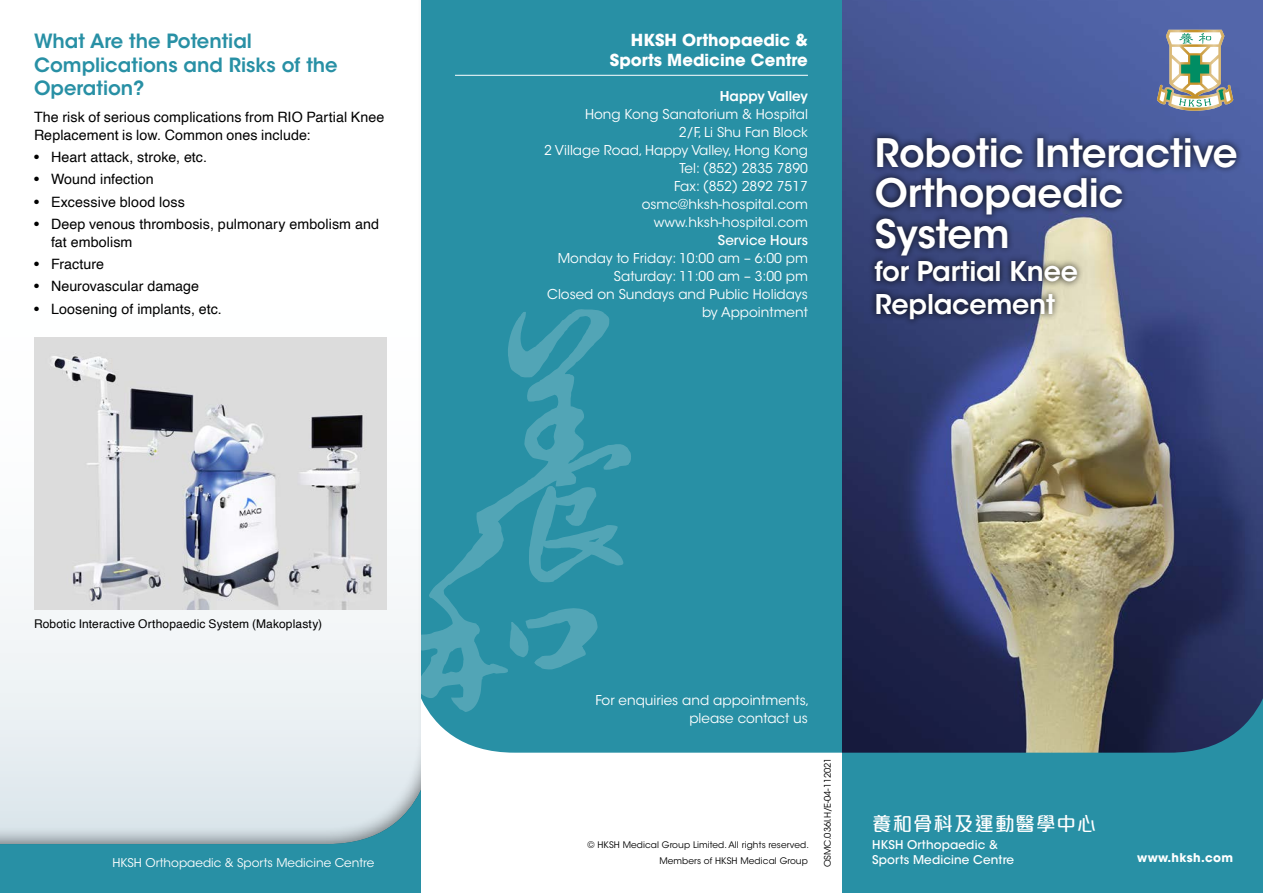
<style>
.page{position:relative;width:1263px;height:893px;background:#fff}
.page>*{position:absolute;margin:0;border:0;box-sizing:border-box;transform-origin:0 0}
.t1{font:600 39px/40.5px "ITC Avant Garde Std";letter-spacing:-.01em;color:#fff}
.t2{font:600 27px/33px "ITC Avant Garde Std";letter-spacing:-.01em;color:#fff}
.t3{font:600 19.5px/23.4px "ITC Avant Garde Std";color:#2890a5}
.t4{font:500 19.5px "M Elle HK";letter-spacing:.05em;color:#fff}
.t5{font:700 16.5px/19.8px "ITC Avant Garde Std";color:#fff;text-align:right}
.t6{font:14.25px/18px "Helvetica";letter-spacing:.005em;color:#000}
.t7{font:13.5px/18px "ITC Avant Garde Std";color:#fff;text-align:right}
.t8{font:500 13.5px "ITC Avant Garde Std";color:#fff}
.t9{font:600 13.5px "ITC Avant Garde Std";color:#fff}
.t10{font:12px "Helvetica";letter-spacing:.015em;color:#000}
.t11{font:12px "ITC Avant Garde Std";color:#fff}
.t12{font:500 12px "ITC Avant Garde Std";letter-spacing:.01em;color:#fff}
.t13{font:700 12px "ITC Avant Garde Std";letter-spacing:.025em;color:#fff}
.t14{font:9px "ITC Avant Garde Std";letter-spacing:.01em;color:#000}
.t15{font:9px "ITC Avant Garde Std";letter-spacing:-.02em;color:#000}
.s1{font-family:"Helvetica LT Std"}
</style>
<div class="page">
<div style="left:0;top:0;width:421px;height:893px;background:#2890a5"></div>
<div style="left:0;top:0;width:421px;height:847px;background:#000;opacity:.5"></div>
<div style="left:842px;top:0;width:421px;height:893px;background:#2890a5"></div>
<img style="left:842px;top:0;width:421px;height:753px">
<div style="left:421px;top:0;width:421px;height:753px;background:#2890a5"></div>
<svg style="left:421px;top:308px;width:211px;height:405px;background:#3295a9"></svg>
<hr style="left:455px;top:75px;width:353px;height:1px;background:#fff">
<div style="left:867px;top:130px;width:377px;height:197px;background:#000;opacity:.7"></div>
<img style="left:34px;top:337px;width:353px;height:272px">
<svg style="left:1157px;top:30px;width:76px;height:81px;background:#a5afa9"></svg>
<h3 class="t3" style="left:34px;top:30px;width:305px">What Are the Potential<br>Complications and Risks of the<br>Operation?</h3>
<p class="t6" style="left:34px;top:108px;width:352px">The risk of serious complications from RIO Partial Knee<br>Replacement is low. Common ones include:</p>
<p class="t6" style="left:34px;top:148px;width:174px"><span class="s1">•</span> Heart attack, stroke, etc.</p>
<p class="t6" style="left:34px;top:171px;width:121px"><span class="s1">•</span> Wound infection</p>
<p class="t6" style="left:34px;top:193px;width:153px"><span class="s1">•</span> Excessive blood loss</p>
<p class="t6" style="left:51px;top:215px;width:330px;text-indent:-17px"><span class="s1">•</span> Deep venous thrombosis, pulmonary embolism and fat embolism</p>
<p class="t6" style="left:34px;top:255px;width:72px"><span class="s1">•</span> Fracture</p>
<p class="t6" style="left:34px;top:278px;width:167px"><span class="s1">•</span> Neurovascular damage</p>
<p class="t6" style="left:34px;top:300px;width:189px"><span class="s1">•</span> Loosening of implants, etc.</p>
<p class="t10" style="left:34px;top:614px;width:290px">Robotic Interactive Orthopaedic System (Makoplasty)</p>
<p class="t11" style="left:112px;top:856px;width:263px">HKSH Orthopaedic &amp; Sports Medicine Centre</p>
<p class="t5" style="left:610px;top:30px;width:200px">HKSH Orthopaedic &amp;<br>Sports Medicine Centre</p>
<p class="t9" style="left:720px;top:88px;width:90px">Happy Valley</p>
<p class="t7" style="left:544px;top:105px;width:265px">Hong Kong Sanatorium &amp; Hospital<br>2/F, Li Shu Fan Block<br>2 Village Road, Happy Valley, Hong Kong<br>Tel: (852) 2835 7890<br>Fax: (852) 2892 7517 osmc@hksh-hospital.com www.hksh-hospital.com</p>
<p class="t8" style="left:718px;top:232px;width:92px">Service Hours</p>
<p class="t7" style="left:547px;top:249px;width:262px">Monday to Friday: 10:00 am – 6:00 pm<br>Saturday: 11:00 am – 3:00 pm<br>Closed on Sundays and Public Holidays by Appointment</p>
<h1 class="t1" style="left:875px;top:132px;width:364px">Robotic Interactive<br>Orthopaedic<br>System</h1>
<h2 class="t2" style="left:875px;top:254px;width:205px">for Partial Knee<br>Replacement</h2>
<p class="t7" style="left:595px;top:691px;width:216px">For enquiries and appointments, please contact us</p>
<p class="t14" style="left:587px;top:839px;width:223px">© HKSH Medical Group Limited. All rights reserved.</p>
<p class="t14" style="left:659px;top:855px;width:150px">Members of HKSH Medical Group</p>
<p class="t15" style="left:822px;top:867px;width:110px;rotate:-90deg">OSMC.036I.H/E-04-112021</p>
<h3 class="t4" style="left:872px;top:814px;width:226px">養和骨科及運動醫學中心</h3>
<p class="t12" style="left:872px;top:837px;width:127px">HKSH Orthopaedic &amp;</p>
<p class="t12" style="left:872px;top:852px;width:143px">Sports Medicine Centre</p>
<p class="t13" style="left:1137px;top:850px;width:98px">www.hksh.com</p>
</div>
